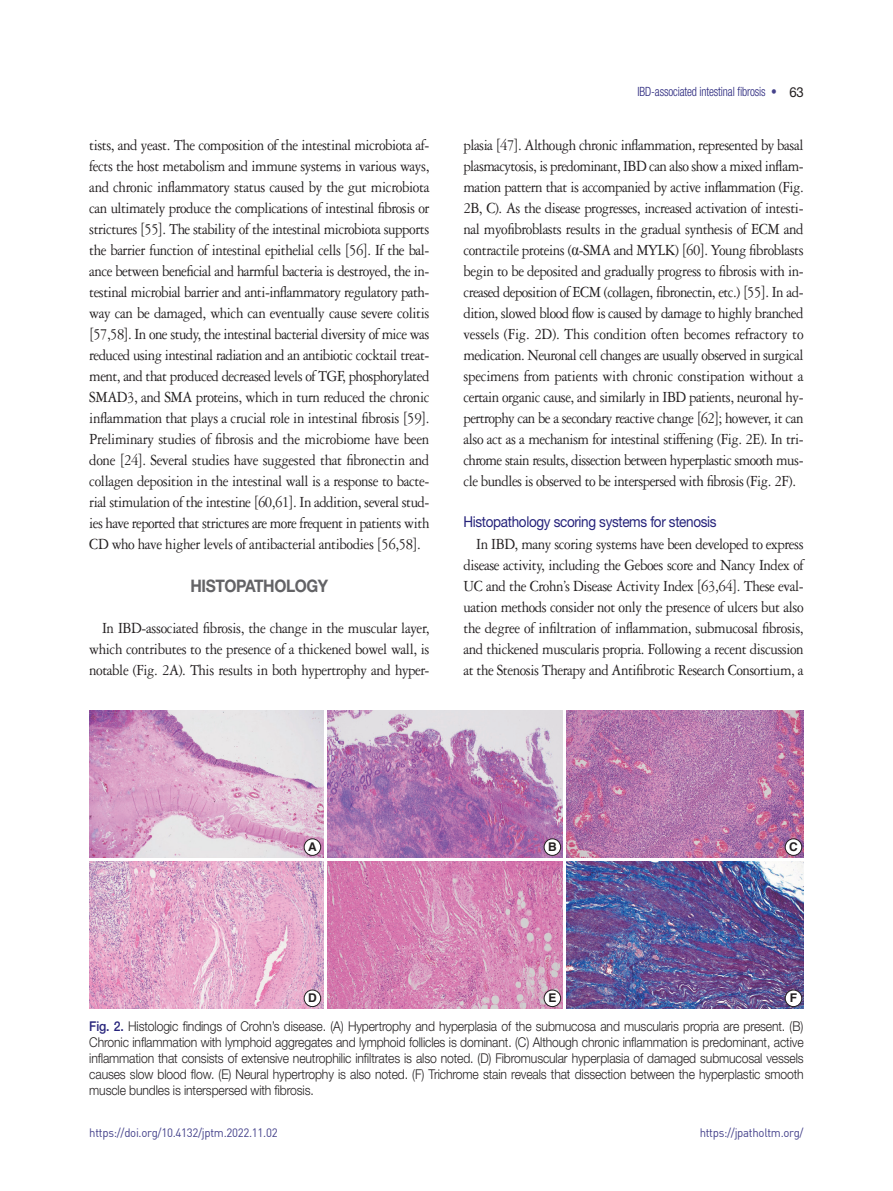
<style>
.page{position:relative;width:893px;height:1191px;background:#fff}
.page>*{position:absolute;margin:0;border:0;box-sizing:border-box;transform-origin:0 0}
.큰제목{font:700 17.25px "Helvetica Neue LT Std";letter-spacing:-.025em;color:#636366;scale:.9 1}
.본문{font:16.5px/21px "Garamond 3 LT Std";letter-spacing:-.03em;color:#231f20;text-align:justify;scale:.9 1}
._1_제목{font:15px "Helvetica Neue LT Std";letter-spacing:-.025em;color:#26237b;scale:.9 1}
.그림제목{font:300 13.5px/16.2px "Helvetica Neue LT Std";letter-spacing:-.01em;color:#231f20;text-align:justify;scale:.9 1}
.t1{font:300 condensed 12.75px "Helvetica Neue LT Std";letter-spacing:-.01em;color:#26237b;scale:.9 1}
.t2{font:12px "Dinreg";letter-spacing:-.025em;color:#45428b;scale:.95 1}
.t3{font:700 12px "Helvetica LT Std";color:#231f20}
.s1{font-family:"Adobe Garamond Pro"}
.s2{color:#45428b}
.s3{font-weight:400;font-stretch:normal;font-size:13.8px;color:#231f20}
.s4{font-family:"Times New Roman"}
.s5{font-weight:500;color:#26237b}
</style>
<div class="page">
<img style="left:89px;top:710px;width:234px;height:147px">
<img style="left:89px;top:862px;width:234px;height:147px">
<img style="left:327px;top:710px;width:236px;height:147px">
<img style="left:327px;top:862px;width:236px;height:147px">
<img style="left:567px;top:710px;width:237px;height:147px">
<img style="left:567px;top:862px;width:237px;height:147px">
<div style="left:304px;top:839px;width:17px;height:16px;background:#fff;border-radius:50%"></div>
<div style="left:304px;top:838px;width:17px;height:17px;border:1px solid #231f20;border-radius:50%"></div>
<div style="left:304px;top:990px;width:17px;height:16px;background:#fff;border-radius:50%"></div>
<div style="left:304px;top:989px;width:17px;height:17px;border:1px solid #231f20;border-radius:50%"></div>
<div style="left:544px;top:839px;width:17px;height:16px;background:#fff;border-radius:50%"></div>
<div style="left:544px;top:838px;width:17px;height:17px;border:1px solid #231f20;border-radius:50%"></div>
<div style="left:544px;top:990px;width:17px;height:16px;background:#fff;border-radius:50%"></div>
<div style="left:544px;top:989px;width:17px;height:17px;border:1px solid #231f20;border-radius:50%"></div>
<div style="left:785px;top:839px;width:17px;height:16px;background:#fff;border-radius:50%"></div>
<div style="left:785px;top:838px;width:17px;height:17px;border:1px solid #231f20;border-radius:50%"></div>
<div style="left:785px;top:990px;width:17px;height:16px;background:#fff;border-radius:50%"></div>
<div style="left:785px;top:989px;width:17px;height:17px;border:1px solid #231f20;border-radius:50%"></div>
<p class="본문" style="left:89px;top:134px;width:380px">tists, and yeast. The composition of the intestinal microbiota af&shy;fects the host metabolism and immune systems in various ways, and chronic inflammatory status caused by the gut microbiota can ultimately produce the complications of intestinal fibrosis or strictures <span class="s1">[</span>55<span class="s1">]</span>. The stability of the intestinal microbiota supports the barrier function of intestinal epithelial cells <span class="s1">[</span>56<span class="s1">]</span>. If the bal&shy;ance between beneficial and harmful bacteria is destroyed, the in&shy;testinal microbial barrier and anti-inflammatory regulatory path&shy;way can be damaged, which can eventually cause severe colitis <span class="s1">[</span>57,58<span class="s1">]</span>. In one study, the intestinal bacterial diversity of mice was reduced using intestinal radiation and an antibiotic cocktail treat&shy;ment, and that produced decreased levels of TGF, phosphorylated SMAD3, and SMA proteins, which in turn reduced the chronic inflammation that plays a crucial role in intestinal fibrosis <span class="s1">[</span>59<span class="s1">]</span>.<br>Preliminary studies of fibrosis and the microbiome have been done <span class="s1">[</span>24<span class="s1">]</span>. Several studies have suggested that fibronectin and collagen deposition in the intestinal wall is a response to bacte&shy;rial stimulation of the intestine <span class="s1">[</span>60,61<span class="s1">]</span>. In addition, several stud&shy;ies have reported that strictures are more frequent in patients with CD who have higher levels of antibacterial antibodies <span class="s1">[</span>56,58<span class="s1">]</span>.</p>
<p class="큰제목" style="left:190px;top:575px;width:155px">HISTOPATHOLOGY</p>
<p class="본문" style="left:89px;top:617px;width:379px;text-indent:13px">In IBD-associated fibrosis, the change in the muscular layer, which contributes to the presence of a thickened bowel wall, is notable (Fig. 2A). This results in both hypertrophy and hyper-</p>
<p class="t1" style="left:638px;top:84px;width:186px">IBD-associated intestinal fibrosis <span class="s2">•</span> <span class="s3">63</span></p>
<p class="본문" style="left:463px;top:134px;width:379px">plasia <span class="s1">[</span>47<span class="s1">]</span>. Although chronic inflammation, represented by basal plasmacytosis, is predominant, IBD can also show a mixed inflam&shy;mation pattern that is accompanied by active inflammation (Fig.<br>2B, C). As the disease progresses, increased activation of intesti&shy;nal myofibroblasts results in the gradual synthesis of ECM and contractile proteins (<span class="s4">α</span>-SMA and MYLK) <span class="s1">[</span>60<span class="s1">]</span>. Young fibroblasts begin to be deposited and gradually progress to fibrosis with in&shy;creased deposition of ECM (collagen, fibronectin, etc.) <span class="s1">[</span>55<span class="s1">]</span>. In ad&shy;dition, slowed blood flow is caused by damage to highly branched vessels (Fig. 2D). This condition often becomes refractory to medication. Neuronal cell changes are usually observed in surgical specimens from patients with chronic constipation without a certain organic cause, and similarly in IBD patients, neuronal hy&shy;pertrophy can be a secondary reactive change <span class="s1">[</span>62<span class="s1">]</span>; however, it can also act as a mechanism for intestinal stiffening (Fig. 2E). In tri&shy;chrome stain results, dissection between hyperplastic smooth mus&shy;cle bundles is observed to be interspersed with fibrosis (Fig. 2F).</p>
<p class="_1_제목" style="left:463px;top:512px;width:283px">Histopathology scoring systems for stenosis</p>
<p class="본문" style="left:463px;top:533px;width:380px;text-indent:13px">In IBD, many scoring systems have been developed to express disease activity, including the Geboes score and Nancy Index of UC and the Crohn’s Disease Activity Index <span class="s1">[</span>63,64<span class="s1">]</span>. These eval&shy;uation methods consider not only the presence of ulcers but also the degree of infiltration of inflammation, submucosal fibrosis, and thickened muscularis propria. Following a recent discussion at the Stenosis Therapy and Antifibrotic Research Consortium, a</p>
<p class="t3" style="left:308px;top:839px;width:10px">A</p>
<p class="t3" style="left:548px;top:839px;width:10px">B</p>
<p class="t3" style="left:789px;top:839px;width:10px">C</p>
<p class="t3" style="left:790px;top:990px;width:9px">F</p>
<p class="그림제목" style="left:89px;top:1017px;width:795px"><span class="s5">Fig. 2.</span> Histologic findings of Crohn’s disease. (A) Hypertrophy and hyperplasia of the submucosa and muscularis propria are present. (B)<br>Chronic inflammation with lymphoid aggregates and lymphoid follicles is dominant. (C) Although chronic inflammation is predominant, active inflammation that consists of extensive neutrophilic infiltrates is also noted. (D) Fibromuscular hyperplasia of damaged submucosal vessels causes slow blood flow. (E) Neural hypertrophy is also noted. (F) Trichrome stain reveals that dissection between the hyperplastic smooth muscle bundles is interspersed with fibrosis.</p>
<p class="t3" style="left:308px;top:990px;width:10px">D</p>
<p class="t3" style="left:548px;top:990px;width:10px">E</p>
<p class="t2" style="left:89px;top:1125px;width:200px">https://doi.org/10.4132/jptm.2022.11.02</p>
<p class="t2" style="left:700px;top:1125px;width:111px">https://jpatholtm.org/</p>
</div>
